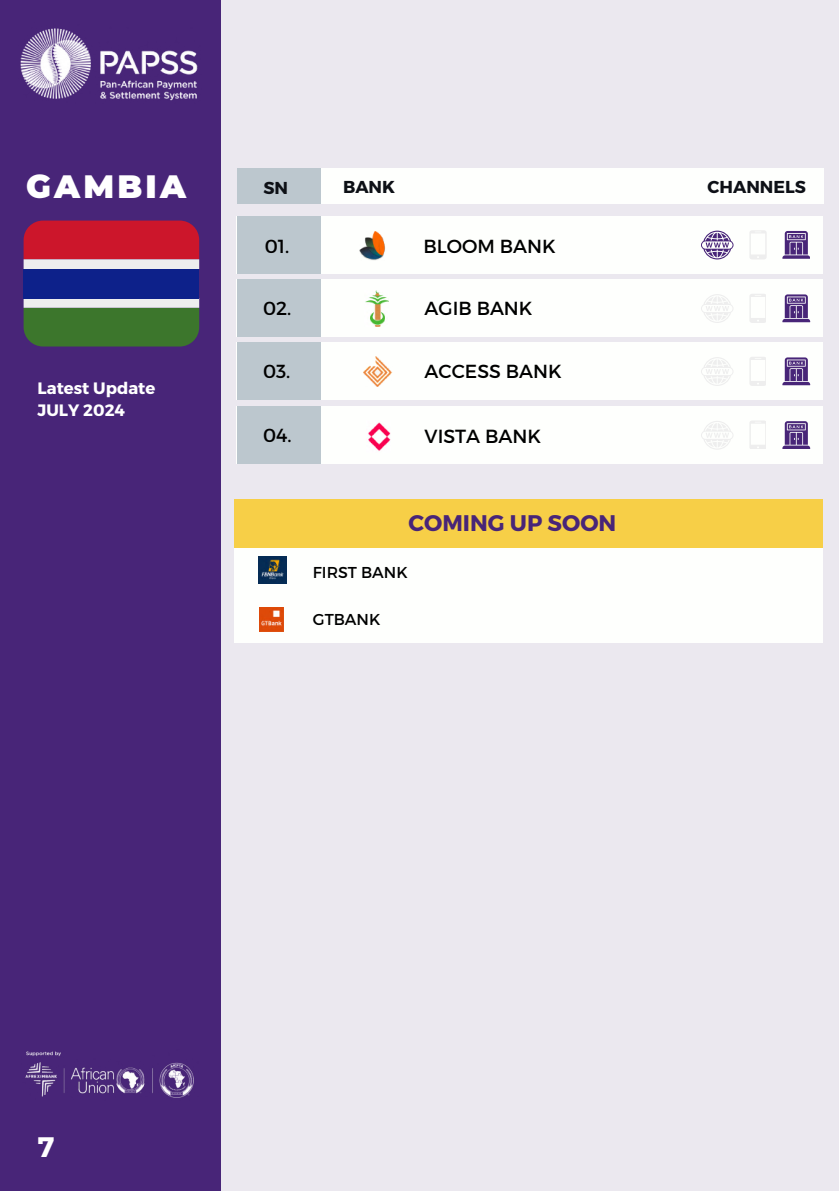
<style>
.page{position:relative;width:839px;height:1191px;background:#fff}
.page>*{position:absolute;margin:0;border:0;box-sizing:border-box;transform-origin:0 0}
.t1{font:900 32.2px "Montserrat";letter-spacing:.1em;color:#fff}
.t2{font:700 28.2px "Montserrat";color:#fff}
.t3{font:700 22.6px "Montserrat";color:#482578}
.t4{font:19px "Montserrat";color:#000}
.t5{font:700 17.2px "Montserrat";color:#0d1016}
.t6{font:700 16.4px "Montserrat";color:#fff}
.t7{font:15.8px "Montserrat";color:#000}
</style>
<div class="page">
<div style="left:0;top:0;width:838px;height:1191px;background:#ebe8ef"></div>
<div style="left:0;top:0;width:220px;height:1191px;background:#482578"></div>
<img style="left:20px;top:28px;width:178px;height:73px">
<svg style="left:24px;top:221px;width:175px;height:126px;background:#956453"></svg>
<div style="left:24px;top:269px;width:175px;height:29px;background:#0d218a"></div>
<div style="left:237px;top:216px;width:586px;height:58px;background:#fefffd"></div>
<div style="left:237px;top:169px;width:586px;height:35px;background:#fefffd"></div>
<div style="left:237px;top:216px;width:83px;height:58px;background:#bcc7ce"></div>
<div style="left:237px;top:169px;width:83px;height:35px;background:#bcc7ce"></div>
<img style="left:359px;top:232px;width:26px;height:28px">
<img style="left:25px;top:1051px;width:169px;height:47px">
<svg style="left:750px;top:230px;width:16px;height:29px"></svg>
<svg style="left:701px;top:231px;width:32px;height:28px"></svg>
<svg style="left:782px;top:231px;width:27px;height:27px"></svg>
<div style="left:237px;top:279px;width:586px;height:58px;background:#fefffd"></div>
<div style="left:237px;top:279px;width:83px;height:58px;background:#bcc7ce"></div>
<svg style="left:750px;top:294px;width:15px;height:28px"></svg>
<svg style="left:701px;top:294px;width:32px;height:29px"></svg>
<svg style="left:782px;top:294px;width:28px;height:28px"></svg>
<img style="left:365px;top:290px;width:24px;height:36px">
<div style="left:234px;top:548px;width:589px;height:48px;background:#fefffd"></div>
<div style="left:234px;top:595px;width:589px;height:48px;background:#fefffd"></div>
<div style="left:234px;top:500px;width:589px;height:48px;background:#f7cf47"></div>
<img style="left:259px;top:608px;width:24px;height:24px">
<img style="left:259px;top:556px;width:27px;height:27px">
<div style="left:237px;top:342px;width:586px;height:58px;background:#fefffd"></div>
<div style="left:237px;top:342px;width:83px;height:58px;background:#bcc7ce"></div>
<svg style="left:750px;top:357px;width:15px;height:28px"></svg>
<svg style="left:701px;top:357px;width:32px;height:29px"></svg>
<svg style="left:782px;top:357px;width:28px;height:28px"></svg>
<img style="left:364px;top:356px;width:28px;height:30px">
<div style="left:237px;top:406px;width:586px;height:58px;background:#fefffd"></div>
<div style="left:237px;top:406px;width:83px;height:58px;background:#bcc7ce"></div>
<svg style="left:750px;top:421px;width:15px;height:28px"></svg>
<svg style="left:701px;top:421px;width:32px;height:28px"></svg>
<svg style="left:782px;top:421px;width:28px;height:28px"></svg>
<img style="left:368px;top:422px;width:23px;height:29px">
<h2 class="t1" style="left:26px;top:167px;width:161px">GAMBIA</h2>
<p class="t6" style="left:38px;top:377px;width:119px">Latest Update</p>
<h4 class="t6" style="left:38px;top:399px;width:89px">JULY 2024</h4>
<p class="t5" style="left:263px;top:177px;width:26px">SN</p>
<h3 class="t5" style="left:343px;top:176px;width:54px">BANK</h3>
<p class="t4" style="left:265px;top:234px;width:26px">01.</p>
<h4 class="t4" style="left:423px;top:234px;width:134px">BLOOM BANK</h4>
<p class="t4" style="left:263px;top:296px;width:30px">02.</p>
<p class="t4" style="left:424px;top:296px;width:109px">AGIB BANK</p>
<h4 class="t4" style="left:263px;top:359px;width:29px">03.</h4>
<h3 class="t4" style="left:424px;top:359px;width:138px">ACCESS BANK</h3>
<p class="t4" style="left:263px;top:423px;width:30px">04.</p>
<p class="t4" style="left:424px;top:423px;width:118px">VISTA BANK</p>
<p class="t3" style="left:408px;top:508px;width:209px">COMING UP SOON</p>
<p class="t7" style="left:313px;top:562px;width:96px">FIRST BANK</p>
<p class="t7" style="left:313px;top:609px;width:69px">GTBANK</p>
<p class="t5" style="left:707px;top:176px;width:100px">CHANNELS</p>
<h2 class="t2" style="left:38px;top:1129px;width:18px">7</h2>
</div>
